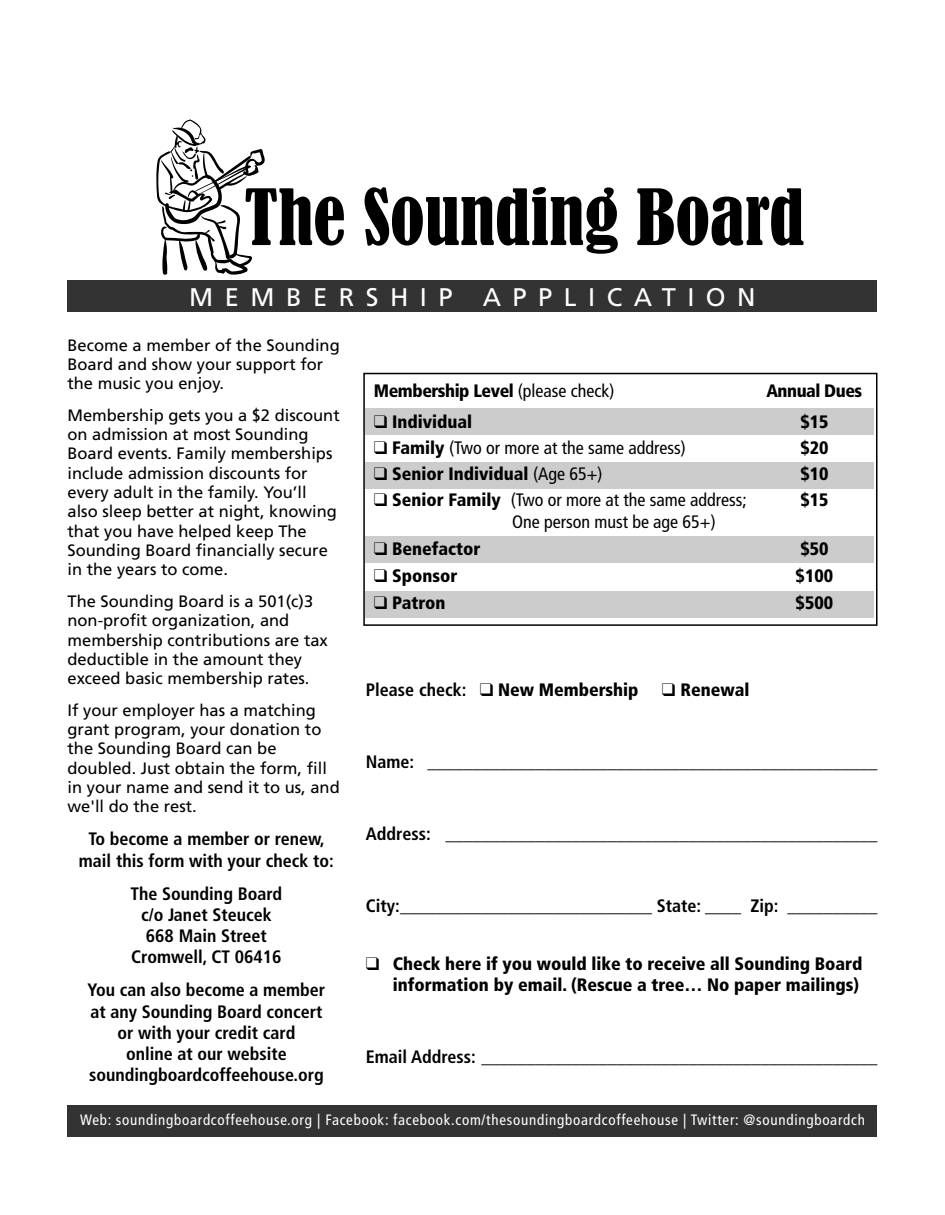
<style>
.page{position:relative;width:945px;height:1215px;background:#fff}
.page>*{position:absolute;margin:0;border:0;box-sizing:border-box;transform-origin:0 0}
.t1{font:condensed 72px "Bernard";color:#000}
.t2{font:25.5px "Frutiger";letter-spacing:.45em;color:#fff}
.t3{font:700 condensed 18px/21.1px "Frutiger";color:#000;text-align:center}
.t4{font:900 condensed 18px/21.6px "Frutiger";color:#000;text-align:right}
.t5{font:condensed 18px "Frutiger";color:#000}
.t6{font:900 condensed 18px "Frutiger";letter-spacing:-.025em;color:#000}
.t7{font:16.5px/19.4px "Frutiger";color:#000}
.t8{font:condensed 15px "Frutiger";letter-spacing:.05em;color:#fff}
.s1{font-weight:400}
.s2{font-weight:900}
.s3{font-weight:700}
</style>
<div class="page">
<svg style="left:156px;top:119px;width:109px;height:156px"></svg>
<div style="left:68px;top:281px;width:810px;height:31px;background:#333"></div>
<div style="left:365px;top:408px;width:509px;height:27px;background:#ccc"></div>
<div style="left:365px;top:462px;width:509px;height:27px;background:#ccc"></div>
<div style="left:365px;top:536px;width:509px;height:26px;background:#ccc"></div>
<div style="left:365px;top:591px;width:509px;height:27px;background:#ccc"></div>
<div style="left:363px;top:373px;width:515px;height:253px;border:2px solid #000"></div>
<div style="left:68px;top:1106px;width:810px;height:31px;background:#333"></div>
<h1 class="t1" style="left:244px;top:178px;width:562px">The Sounding Board</h1>
<h2 class="t2" style="left:189px;top:287px;width:568px">MEMBERSHIP APPLICATION</h2>
<p class="t7" style="left:67px;top:336px;width:274px">Become a member of the Sounding<br>Board and show your support for the music you enjoy.</p>
<p class="t7" style="left:67px;top:407px;width:274px">Membership gets you a $2 discount on admission at most Sounding<br>Board events. Family memberships include admission discounts for every adult in the family. You’ll also sleep better at night, knowing that you have helped keep The<br>Sounding Board financially secure in the years to come.</p>
<p class="t7" style="left:68px;top:593px;width:262px">The Sounding Board is a 501(c)3 non-profit organization, and membership contributions are tax deductible in the amount they exceed basic membership rates.</p>
<p class="t7" style="left:67px;top:701px;width:274px">If your employer has a matching grant program, your donation to the Sounding Board can be doubled. Just obtain the form, fill in your name and send it to us, and we'll do the rest.</p>
<p class="t3" style="left:79px;top:830px;width:256px">To become a member or renew, mail this form with your check to:</p>
<p class="t3" style="left:131px;top:884px;width:153px">The Sounding Board c/o Janet Steucek<br>668 Main Street<br>Cromwell, CT 06416</p>
<p class="t3" style="left:88px;top:981px;width:239px">You can also become a member at any Sounding Board concert or with your credit card<br>online at our website soundingboardcoffeehouse.org</p>
<p class="t6" style="left:374px;top:383px;width:242px">Membership Level <span class="s1">(please check)</span></p>
<p class="t6" style="left:766px;top:383px;width:97px">Annual Dues</p>
<p class="t4" style="left:374px;top:412px;width:100px">❑ Individual</p>
<p class="t4" style="left:800px;top:412px;width:30px">$15</p>
<p class="t5" style="left:374px;top:440px;width:313px">❑ <span class="s2">Family</span> (Two or more at the same address)</p>
<p class="t4" style="left:800px;top:438px;width:30px">$20</p>
<p class="t4" style="left:374px;top:464px;width:230px">❑ Senior Individual <span class="s1">(Age 65+)</span></p>
<p class="t4" style="left:800px;top:464px;width:30px">$10</p>
<p class="t5" style="left:374px;top:493px;width:374px">❑ <span class="s2">Senior Family</span> (Two or more at the same address;</p>
<p class="t4" style="left:800px;top:491px;width:30px">$15</p>
<p class="t5" style="left:512px;top:514px;width:205px">One person must be age 65+)</p>
<p class="t4" style="left:374px;top:539px;width:108px">❑ Benefactor</p>
<p class="t4" style="left:800px;top:539px;width:30px">$50</p>
<p class="t4" style="left:374px;top:566px;width:85px">❑ Sponsor</p>
<p class="t4" style="left:796px;top:566px;width:39px">$100</p>
<p class="t4" style="left:374px;top:593px;width:73px">❑ Patron</p>
<p class="t4" style="left:796px;top:593px;width:39px">$500</p>
<p class="t4" style="left:366px;top:680px;width:274px"><span class="s3">Please check:</span> ❑ New Membership</p>
<p class="t4" style="left:662px;top:680px;width:89px">❑ Renewal</p>
<p class="t3" style="left:366px;top:752px;width:513px">Name: __________________________________________________</p>
<p class="t3" style="left:366px;top:824px;width:513px">Address: ________________________________________________</p>
<p class="t3" style="left:366px;top:896px;width:513px">City:____________________________ State: ____ Zip: __________</p>
<p class="t4" style="left:366px;top:954px;width:498px">❑ Check here if you would like to receive all Sounding Board information by email. (Rescue a tree… No paper mailings)</p>
<p class="t3" style="left:366px;top:1048px;width:513px">Email Address: ____________________________________________</p>
<p class="t8" style="left:80px;top:1114px;width:786px">Web: soundingboardcoffeehouse.org | Facebook: facebook.com/thesoundingboardcoffeehouse | Twitter: @soundingboardch</p>
</div>
